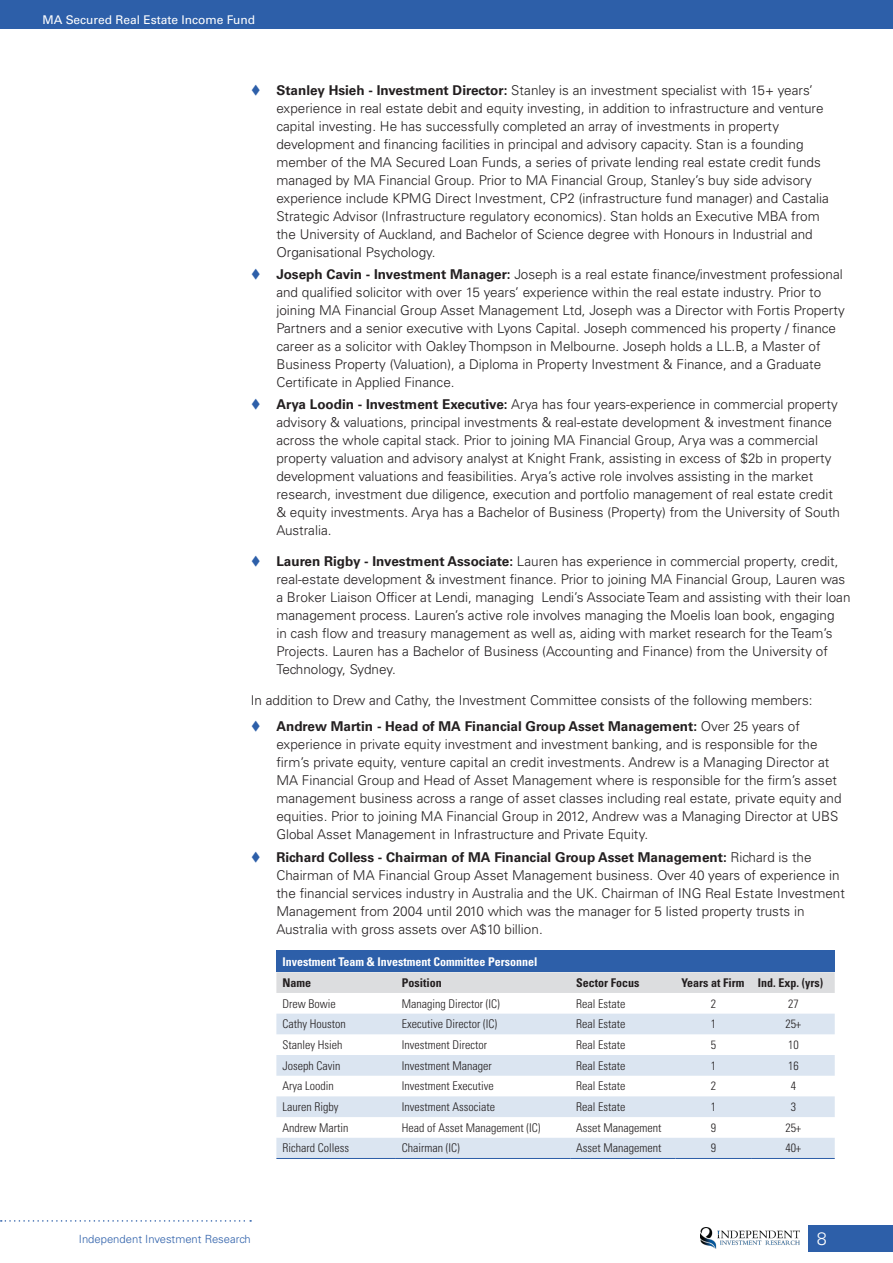
<style>
.page{position:relative;width:893px;height:1263px;background:#fff}
.page>*{position:absolute;margin:0;border:0;box-sizing:border-box;transform-origin:0 0}
.t1{font:300 18px "Univers LT Std";color:#fff}
.Body_Text{font:300 13.5px/18px "Univers LT Std";color:#231f20}
.Table_text{font:300 condensed 12px "Univers LT Std";color:#231f20}
.PnL_Subhead{font:700 condensed 12px "Univers LT Std";color:#231f20}
.Table_header{font:700 condensed 12px "Univers LT Std";color:#fff}
.t2{font:12px "Univers LT Std";color:#fff}
.t3{font:300 11.25px "Univers LT Std";color:#2d5fa9}
.s1{font-weight:700}
</style>
<div class="page">
<div style="left:808px;top:1225px;width:85px;height:26px;background:#2d5fa9"></div>
<div style="left:0;top:0;width:893px;height:28px;background:#2d5fa9"></div>
<img style="left:700px;top:1227px;width:99px;height:21px">
<svg style="left:1px;top:1220px;width:250px;height:2px"></svg>
<div style="left:276px;top:951px;width:559px;height:21px;background:#2d5fa9"></div>
<div style="left:276px;top:972px;width:559px;height:21px;background:#dcdddf"></div>
<svg style="left:276px;top:1014px;width:559px;height:144px;fill:#dbe5f1"></svg>
<hr style="left:276px;top:1158px;width:120px;height:1px;background:#2d5fa9">
<hr style="left:396px;top:1158px;width:174px;height:1px;background:#2d5fa9">
<hr style="left:570px;top:1158px;width:105px;height:1px;background:#2d5fa9">
<hr style="left:675px;top:1158px;width:77px;height:1px;background:#2d5fa9">
<hr style="left:752px;top:1158px;width:83px;height:1px;background:#2d5fa9">
<p class="t2" style="left:43px;top:13px;width:214px">MA Secured Real Estate Income Fund</p>
<p class="Body_Text" style="left:276px;top:81px;width:554px"><span class="s1">Stanley Hsieh - Investment Director:</span> Stanley is an investment specialist with 15+ years’ experience in real estate debit and equity investing, in addition to infrastructure and venture capital investing. He has successfully completed an array of investments in property development and financing facilities in principal and advisory capacity. Stan is a founding member of the MA Secured Loan Funds, a series of private lending real estate credit funds managed by MA Financial Group. Prior to MA Financial Group, Stanley’s buy side advisory experience include KPMG Direct Investment, CP2 (infrastructure fund manager) and Castalia Strategic Advisor (Infrastructure regulatory economics). Stan holds an Executive MBA from the University of Auckland, and Bachelor of Science degree with Honours in Industrial and Organisational Psychology.</p>
<p class="Body_Text" style="left:276px;top:265px;width:570px"><span class="s1">Joseph Cavin - Investment Manager:</span> Joseph is a real estate finance/investment professional and qualified solicitor with over 15 years’ experience within the real estate industry. Prior to joining MA Financial Group Asset Management Ltd, Joseph was a Director with Fortis Property Partners and a senior executive with Lyons Capital. Joseph commenced his property / finance career as a solicitor with Oakley Thompson in Melbourne. Joseph holds a LL.B, a Master of Business Property (Valuation), a Diploma in Property Investment &amp; Finance, and a Graduate Certificate in Applied Finance.</p>
<p class="Body_Text" style="left:276px;top:396px;width:565px"><span class="s1">Arya Loodin - Investment Executive:</span> Arya has four years-experience in commercial property advisory &amp; valuations, principal investments &amp; real-estate development &amp; investment finance across the whole capital stack. Prior to joining MA Financial Group, Arya was a commercial property valuation and advisory analyst at Knight Frank, assisting in excess of $2b in property development valuations and feasibilities. Arya’s active role involves assisting in the market research, investment due diligence, execution and portfolio management of real estate credit &amp; equity investments. Arya has a Bachelor of Business (Property) from the University of South Australia.</p>
<p class="Body_Text" style="left:276px;top:552px;width:576px"><span class="s1">Lauren Rigby - Investment Associate:</span> Lauren has experience in commercial property, credit, real-estate development &amp; investment finance. Prior to joining MA Financial Group, Lauren was a Broker Liaison Officer at Lendi, managing Lendi’s Associate Team and assisting with their loan management process. Lauren’s active role involves managing the Moelis loan book, engaging<br>in cash flow and treasury management as well as, aiding with market research for the Team’s Projects. Lauren has a Bachelor of Business (Accounting and Finance) from the University of Technology, Sydney.</p>
<p class="Body_Text" style="left:251px;top:691px;width:563px">In addition to Drew and Cathy, the Investment Committee consists of the following members:</p>
<p class="Body_Text" style="left:276px;top:718px;width:567px"><span class="s1">Andrew Martin - Head of MA Financial Group Asset Management:</span> Over 25 years of experience in private equity investment and investment banking, and is responsible for the firm’s private equity, venture capital an credit investments. Andrew is a Managing Director at MA Financial Group and Head of Asset Management where is responsible for the firm’s asset management business across a range of asset classes including real estate, private equity and equities. Prior to joining MA Financial Group in 2012, Andrew was a Managing Director at UBS Global Asset Management in Infrastructure and Private Equity.</p>
<p class="Body_Text" style="left:276px;top:848px;width:570px"><span class="s1">Richard Colless - Chairman of MA Financial Group Asset Management:</span> Richard is the Chairman of MA Financial Group Asset Management business. Over 40 years of experience in the financial services industry in Australia and the UK. Chairman of ING Real Estate Investment Management from 2004 until 2010 which was the manager for 5 listed property trusts in Australia with gross assets over A$10 billion.</p>
<p class="Table_header" style="left:282px;top:954px;width:257px">Investment Team &amp; Investment Committee Personnel</p>
<p class="PnL_Subhead" style="left:282px;top:975px;width:30px">Name</p>
<p class="PnL_Subhead" style="left:402px;top:975px;width:42px">Position</p>
<p class="PnL_Subhead" style="left:576px;top:975px;width:65px">Sector Focus</p>
<p class="PnL_Subhead" style="left:681px;top:975px;width:65px">Years at Firm</p>
<p class="PnL_Subhead" style="left:758px;top:975px;width:67px">Ind. Exp. (yrs)</p>
<p class="Table_text" style="left:282px;top:996px;width:55px">Drew Bowie</p>
<p class="Table_text" style="left:402px;top:996px;width:99px">Managing Director (IC)</p>
<p class="Table_text" style="left:576px;top:996px;width:51px">Real Estate</p>
<p class="Table_text" style="left:711px;top:996px;width:7px">2</p>
<p class="Table_text" style="left:788px;top:996px;width:12px">27</p>
<p class="Table_text" style="left:282px;top:1017px;width:65px">Cathy Houston</p>
<p class="Table_text" style="left:402px;top:1017px;width:97px">Executive Director (IC)</p>
<p class="Table_text" style="left:576px;top:1017px;width:51px">Real Estate</p>
<p class="Table_text" style="left:711px;top:1017px;width:7px">1</p>
<p class="Table_text" style="left:785px;top:1017px;width:17px">25+</p>
<p class="Table_text" style="left:282px;top:1037px;width:61px">Stanley Hsieh</p>
<p class="Table_text" style="left:402px;top:1037px;width:87px">Investment Director</p>
<p class="Table_text" style="left:576px;top:1037px;width:51px">Real Estate</p>
<p class="Table_text" style="left:711px;top:1037px;width:7px">5</p>
<p class="Table_text" style="left:788px;top:1037px;width:12px">10</p>
<p class="Table_text" style="left:282px;top:1058px;width:59px">Joseph Cavin</p>
<p class="Table_text" style="left:402px;top:1058px;width:91px">Investment Manager</p>
<p class="Table_text" style="left:576px;top:1058px;width:51px">Real Estate</p>
<p class="Table_text" style="left:711px;top:1058px;width:7px">1</p>
<p class="Table_text" style="left:788px;top:1058px;width:12px">16</p>
<p class="Table_text" style="left:282px;top:1079px;width:53px">Arya Loodin</p>
<p class="Table_text" style="left:402px;top:1079px;width:93px">Investment Executive</p>
<p class="Table_text" style="left:576px;top:1079px;width:51px">Real Estate</p>
<p class="Table_text" style="left:711px;top:1079px;width:7px">2</p>
<p class="Table_text" style="left:791px;top:1079px;width:7px">4</p>
<p class="Table_text" style="left:282px;top:1100px;width:57px">Lauren Rigby</p>
<p class="Table_text" style="left:402px;top:1100px;width:95px">Investment Associate</p>
<p class="Table_text" style="left:576px;top:1100px;width:51px">Real Estate</p>
<p class="Table_text" style="left:711px;top:1100px;width:7px">1</p>
<p class="Table_text" style="left:791px;top:1100px;width:7px">3</p>
<p class="Table_text" style="left:282px;top:1120px;width:67px">Andrew Martin</p>
<p class="Table_text" style="left:402px;top:1120px;width:140px">Head of Asset Management (IC)</p>
<p class="Table_text" style="left:576px;top:1120px;width:87px">Asset Management</p>
<p class="Table_text" style="left:711px;top:1120px;width:7px">9</p>
<p class="Table_text" style="left:785px;top:1120px;width:17px">25+</p>
<p class="Table_text" style="left:282px;top:1141px;width:68px">Richard Colless</p>
<p class="Table_text" style="left:402px;top:1141px;width:59px">Chairman (IC)</p>
<p class="Table_text" style="left:576px;top:1141px;width:87px">Asset Management</p>
<p class="Table_text" style="left:711px;top:1141px;width:7px">9</p>
<p class="Table_text" style="left:785px;top:1141px;width:17px">40+</p>
<p class="t3" style="left:79px;top:1232px;width:173px">Independent Investment Research</p>
<h1 class="t1" style="left:817px;top:1227px;width:12px">8</h1>
</div>
